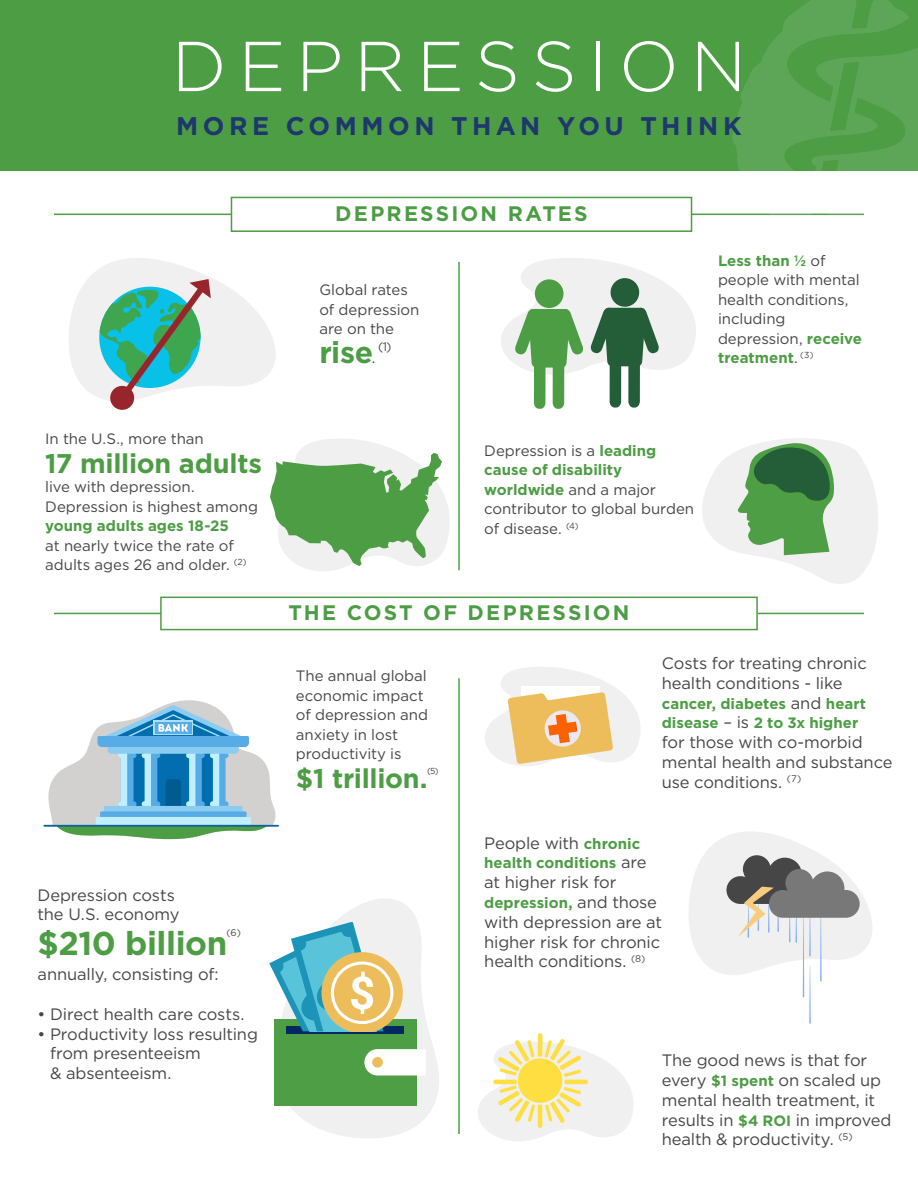
<style>
.page{position:relative;width:918px;height:1188px;background:#fff}
.page>*{position:absolute;margin:0;border:0;box-sizing:border-box;transform-origin:0 0}
.t1{font:300 70.5px "Gotham";letter-spacing:.165em;color:#fff}
.t2{font:700 33px "Gotham";letter-spacing:-.015em;color:#4d9d45}
.t3{font:700 30px "Gotham";color:#4d9d45}
.t4{font:700 27px "Gotham";letter-spacing:-.01em;color:#4d9d45}
.t5{font:700 25.5px "Gotham";letter-spacing:.18em;color:#1e376c}
.t6{font:700 21px "Gotham";letter-spacing:.105em;color:#4d9d45}
.t7{font:16.5px/19.8px "Gotham";letter-spacing:-.01em;color:#464646}
.t8{font:15px/19.5px "Gotham";letter-spacing:-.005em;color:#464646}
.t9{font:700 15px/19.8px "Gotham";color:#4d9d45}
.t10{font:12.3px "Gotham";color:#464646}
.t11{font:9.6px "Gotham";color:#464646}
.t12{font:8.7px "Gotham";color:#464646}
.s1{font-weight:400;font-size:15px;color:#464646}
.s2{font-weight:700;color:#4d9d45}
.s3{font-weight:400;font-size:16.5px;color:#464646}
.s4{font-weight:700;font-size:15px;color:#4d9d45}
</style>
<div class="page">
<svg style="left:290px;top:899px;width:149px;height:239px;fill:#f0f0f0"></svg>
<hr style="left:458px;top:678px;width:2px;height:456px;background:#4d9d45">
<div style="left:0;top:0;width:918px;height:170px;background:#4d9d45"></div>
<hr style="left:54px;top:214px;width:810px;height:1px;background:#4d9d45">
<div style="left:231px;top:197px;width:461px;height:34px;background:#fff"></div>
<div style="left:231px;top:197px;width:461px;height:35px;border:2px solid #4d9d45"></div>
<hr style="left:54px;top:613px;width:810px;height:1px;background:#4d9d45">
<div style="left:161px;top:597px;width:596px;height:33px;background:#fff"></div>
<div style="left:160px;top:597px;width:598px;height:33px;border:2px solid #4d9d45"></div>
<hr style="left:458px;top:262px;width:2px;height:308px;background:#4d9d45">
<svg style="left:732px;top:0;width:186px;height:216px;fill:#5ea657"></svg>
<svg style="left:69px;top:258px;width:207px;height:152px"></svg>
<svg style="left:270px;top:439px;width:180px;height:132px"></svg>
<svg style="left:501px;top:258px;width:195px;height:151px"></svg>
<hr style="left:809px;top:965px;width:2px;height:59px;background:#87b0f2">
<hr style="left:820px;top:905px;width:2px;height:76px;background:#87b0f2">
<hr style="left:803px;top:909px;width:1px;height:88px;background:#87b0f2">
<svg style="left:689px;top:832px;width:183px;height:143px"></svg>
<hr style="left:43px;top:825px;width:236px;height:2px;background:#0c6499">
<svg style="left:48px;top:700px;width:228px;height:140px"></svg>
<div style="left:274px;top:1019px;width:143px;height:87px;background:#4d9e45"></div>
<svg style="left:364px;top:1049px;width:62px;height:27px"></svg>
<div style="left:372px;top:1057px;width:11px;height:11px;background:#edbd5c;border-radius:50%"></div>
<svg style="left:286px;top:1026px;width:118px;height:8px"></svg>
<svg style="left:269px;top:922px;width:134px;height:109px"></svg>
<svg style="left:485px;top:667px;width:155px;height:99px"></svg>
<svg style="left:478px;top:1033px;width:155px;height:108px"></svg>
<svg style="left:684px;top:438px;width:194px;height:168px"></svg>
<h1 class="t1" style="left:172px;top:22px;width:576px">DEPRESSION</h1>
<h3 class="t5" style="left:176px;top:109px;width:567px">MORE COMMON THAN YOU THINK</h3>
<p class="t8" style="left:45px;top:429px;width:160px">In the U.S., more than</p>
<h3 class="t4" style="left:45px;top:445px;width:218px">17 million adults</h3>
<p class="t8" style="left:45px;top:477px;width:214px">live with depression.<br>Depression is highest among</p>
<p class="t9" style="left:45px;top:516px;width:185px">young adults ages 18-25</p>
<p class="t8" style="left:45px;top:535px;width:203px">at nearly twice the rate of adults ages 26 and older. <sup>(2)</sup></p>
<p class="t7" style="left:38px;top:885px;width:143px">Depression costs the U.S. economy</p>
<h2 class="t2" style="left:38px;top:921px;width:191px">$210 billion</h2>
<p class="t11" style="left:227px;top:926px;width:16px">(6)</p>
<p class="t7" style="left:38px;top:964px;width:183px">annually, consisting of:</p>
<p class="t7" style="left:38px;top:1004px;width:208px">• Direct health care costs.</p>
<p class="t7" style="left:50px;top:1023px;width:209px;text-indent:-13px">• Productivity loss resulting from presenteeism<br>&amp; absenteeism.</p>
<p class="t6" style="left:335px;top:200px;width:254px">DEPRESSION RATES</p>
<p class="t8" style="left:319px;top:280px;width:102px">Global rates of depression are on the</p>
<h3 class="t3" style="left:319px;top:332px;width:58px">rise<span class="s1">.</span></h3>
<p class="t10" style="left:378px;top:339px;width:15px">(1)</p>
<p class="t8" style="left:718px;top:250px;width:146px"><span class="s2">Less than ½</span> of people with mental health conditions, including depression, <span class="s2">receive treatment</span>. <sup>(3)</sup></p>
<p class="t8" style="left:484px;top:440px;width:211px">Depression is a <span class="s2">leading cause of disability worldwide</span> and a major contributor to global burden of disease. <sup>(4)</sup></p>
<p class="t6" style="left:288px;top:599px;width:343px">THE COST OF DEPRESSION</p>
<p class="t8" style="left:296px;top:666px;width:134px">The annual global economic impact of depression and anxiety in lost productivity is</p>
<h3 class="t4" style="left:296px;top:760px;width:133px">$1 trillion.</h3>
<p class="t12" style="left:427px;top:765px;width:13px">(5)</p>
<p class="t7" style="left:662px;top:653px;width:207px">Costs for treating chronic health conditions - like</p>
<p class="t9" style="left:662px;top:693px;width:206px">cancer, diabetes <span class="s3">and</span> heart disease <span class="s3">– is</span> 2 to 3x higher</p>
<p class="t7" style="left:662px;top:732px;width:232px">for those with co-morbid mental health and substance use conditions. <sup>(7)</sup></p>
<p class="t7" style="left:484px;top:833px;width:158px">People with <span class="s4">chronic</span></p>
<p class="t9" style="left:484px;top:853px;width:164px">health conditions <span class="s3">are</span></p>
<p class="t7" style="left:484px;top:872px;width:134px">at higher risk for</p>
<p class="t9" style="left:484px;top:893px;width:174px">depression, <span class="s3">and those</span></p>
<p class="t7" style="left:484px;top:912px;width:180px">with depression are at higher risk for chronic health conditions. <sup>(8)</sup></p>
<p class="t7" style="left:662px;top:1050px;width:231px">The good news is that for every <span class="s4">$1 spent</span> on scaled up mental health treatment, it results in <span class="s4">$4 ROI</span> in improved health &amp; productivity. <sup>(5)</sup></p>
</div>
